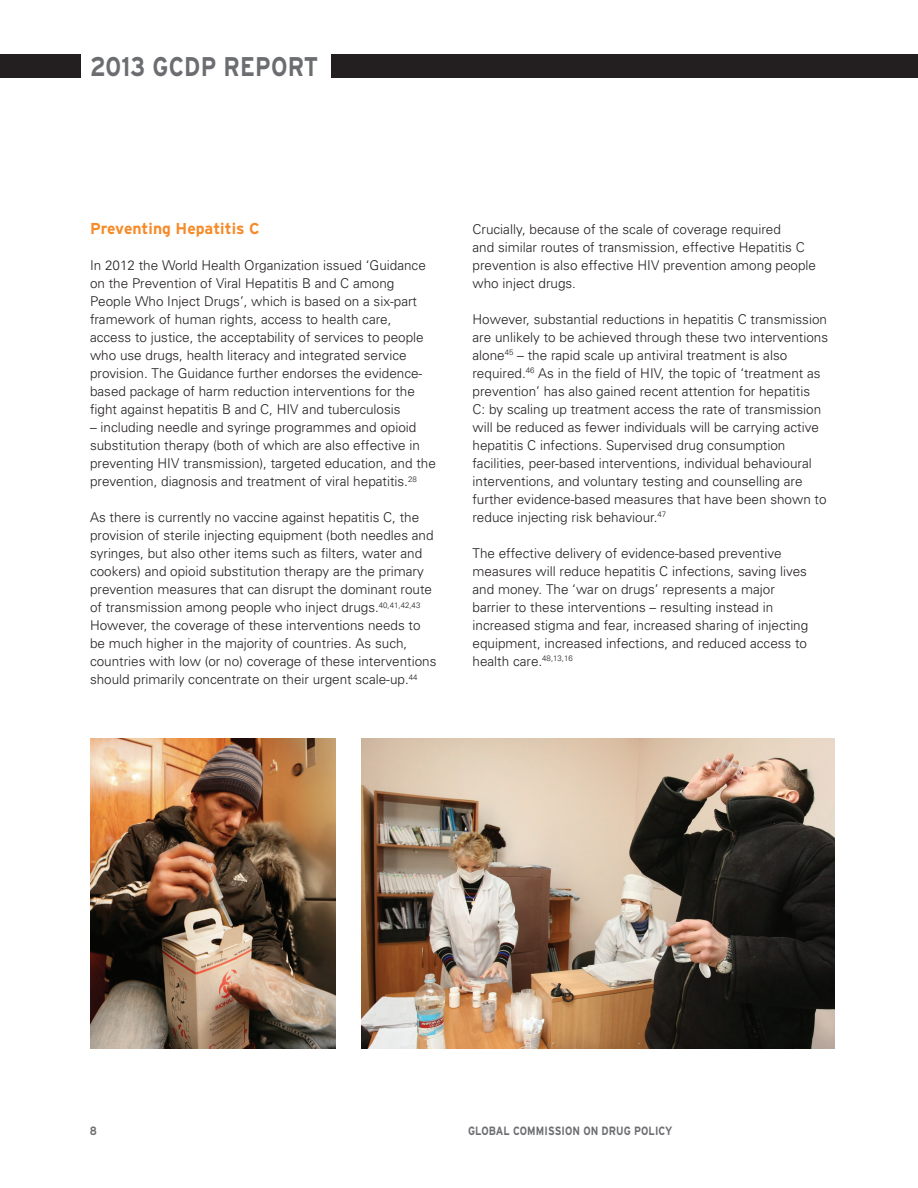
<style>
.page{position:relative;width:918px;height:1188px;background:#fff}
.page>*{position:absolute;margin:0;border:0;box-sizing:border-box;transform-origin:0 0}
.t1{font:700 27px "Interstate";letter-spacing:.01em;color:#6c6d70;scale:.85 1}
.t2{font:700 15.75px "Interstate";color:#f68b29}
.t3{font:300 13.5px/18px "Univers";color:#231f20}
.t4{font:700 12px "Interstate";letter-spacing:.01em;color:#6c6d70;scale:.85 1}
</style>
<div class="page">
<div style="left:0;top:54px;width:918px;height:23px;background:#231f20"></div>
<div style="left:81px;top:36px;width:249px;height:64px;background:#fff"></div>
<img style="left:90px;top:738px;width:245px;height:310px">
<img style="left:362px;top:738px;width:473px;height:310px">
<h1 class="t1" style="left:90px;top:50px;width:270px">2013 GCDP REPORT</h1>
<p class="t2" style="left:90px;top:219px;width:171px">Preventing Hepatitis C</p>
<p class="t3" style="left:90px;top:256px;width:337px">In 2012 the World Health Organization issued ‘Guidance on the Prevention of Viral Hepatitis B and C among People Who Inject Drugs’, which is based on a six-part framework of human rights, access to health care, access to justice, the acceptability of services to people who use drugs, health literacy and integrated service provision. The Guidance further endorses the evidence&shy;based package of harm reduction interventions for the fight against hepatitis B and C, HIV and tuberculosis</p>
<p class="t3" style="left:90px;top:418px;width:347px">– including needle and syringe programmes and opioid substitution therapy (both of which are also effective in preventing HIV transmission), targeted education, and the prevention, diagnosis and treatment of viral hepatitis.<sup>28</sup></p>
<p class="t3" style="left:90px;top:508px;width:348px">As there is currently no vaccine against hepatitis C, the provision of sterile injecting equipment (both needles and syringes, but also other items such as filters, water and cookers) and opioid substitution therapy are the primary prevention measures that can disrupt the dominant route of transmission among people who inject drugs.<sup>40,41,42,43<br></sup>However, the coverage of these interventions needs to be much higher in the majority of countries. As such, countries with low (or no) coverage of these interventions should primarily concentrate on their urgent scale-up.<sup>44</sup></p>
<p class="t3" style="left:473px;top:219px;width:345px">Crucially, because of the scale of coverage required<br>and similar routes of transmission, effective Hepatitis C prevention is also effective HIV prevention among people who inject drugs.</p>
<p class="t3" style="left:473px;top:309px;width:357px">However, substantial reductions in hepatitis C transmission are unlikely to be achieved through these two interventions alone<sup>45</sup> – the rapid scale up antiviral treatment is also required.<sup>46</sup> As in the field of HIV, the topic of ‘treatment as prevention’ has also gained recent attention for hepatitis<br>C: by scaling up treatment access the rate of transmission will be reduced as fewer individuals will be carrying active hepatitis C infections. Supervised drug consumption facilities, peer-based interventions, individual behavioural interventions, and voluntary testing and counselling are further evidence-based measures that have been shown to reduce injecting risk behaviour.<sup>47</sup></p>
<p class="t3" style="left:473px;top:543px;width:337px">The effective delivery of evidence-based preventive measures will reduce hepatitis C infections, saving lives and money. The ‘war on drugs’ represents a major barrier to these interventions – resulting instead in increased stigma and fear, increased sharing of injecting equipment, increased infections, and reduced access to health care.<sup>48,13,16</sup></p>
<p class="t4" style="left:90px;top:1123px;width:10px">8</p>
<p class="t4" style="left:468px;top:1123px;width:242px">GLOBAL COMMISSION ON DRUG POLICY</p>
</div>
